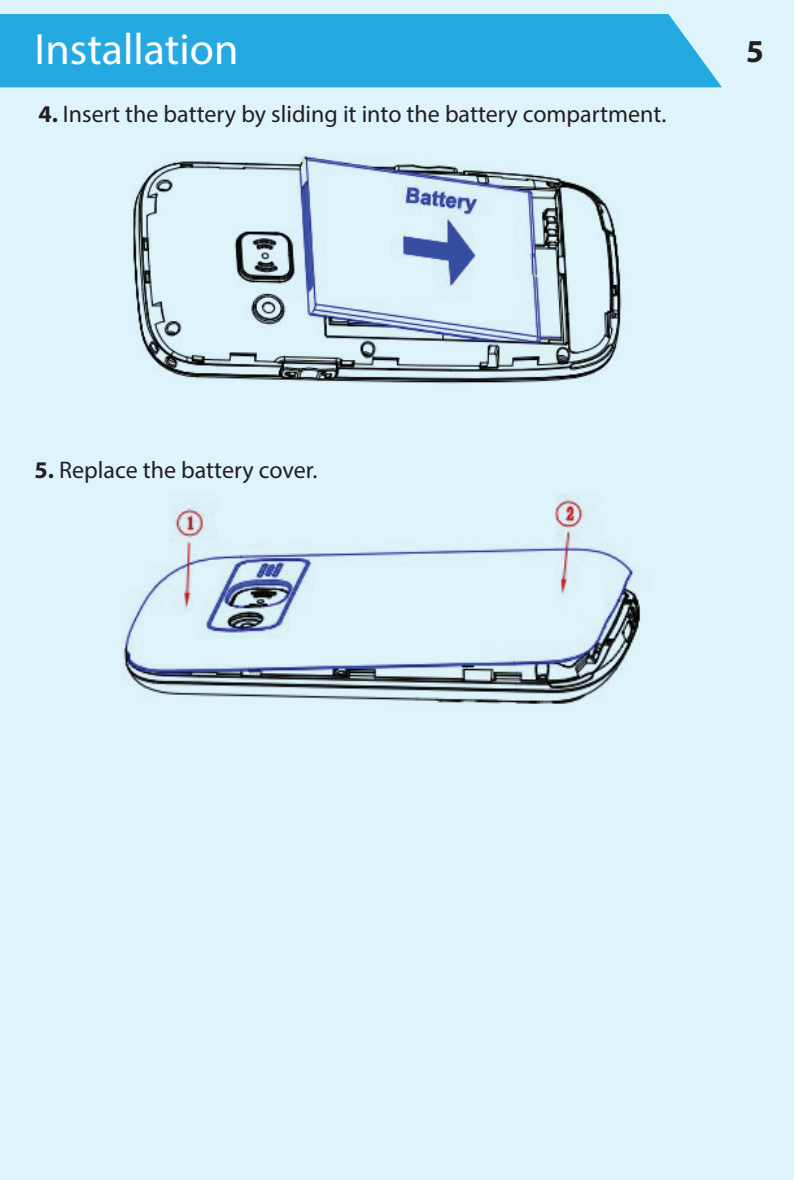
<style>
.page{position:relative;width:794px;height:1180px;background:#fff}
.page>*{position:absolute;margin:0;border:0;box-sizing:border-box;transform-origin:0 0}
.t1{font:44px "Myriad Pro";color:#fff}
.t2{font:700 32px "Myriad Pro";color:#231f20}
.t3{font:24px "Myriad Pro";color:#231f20}
.s1{font-weight:700}
</style>
<div class="page">
<div style="left:0;top:0;width:794px;height:1179px;background:#def3fa"></div>
<div style="left:0;top:14px;width:722px;height:73px;background:#24aae1"></div>
<img style="left:133px;top:154px;width:489px;height:230px">
<img style="left:121px;top:494px;width:531px;height:211px">
<h1 class="t1" style="left:35px;top:22px;width:205px">Installation</h1>
<p class="t3" style="left:38px;top:99px;width:629px"><span class="s1">4.</span> Insert the battery by sliding it into the battery compartment.</p>
<h2 class="t2" style="left:746px;top:30px;width:19px">5</h2>
<p class="t3" style="left:34px;top:454px;width:284px"><span class="s1">5.</span> Replace the battery cover.</p>
</div>
